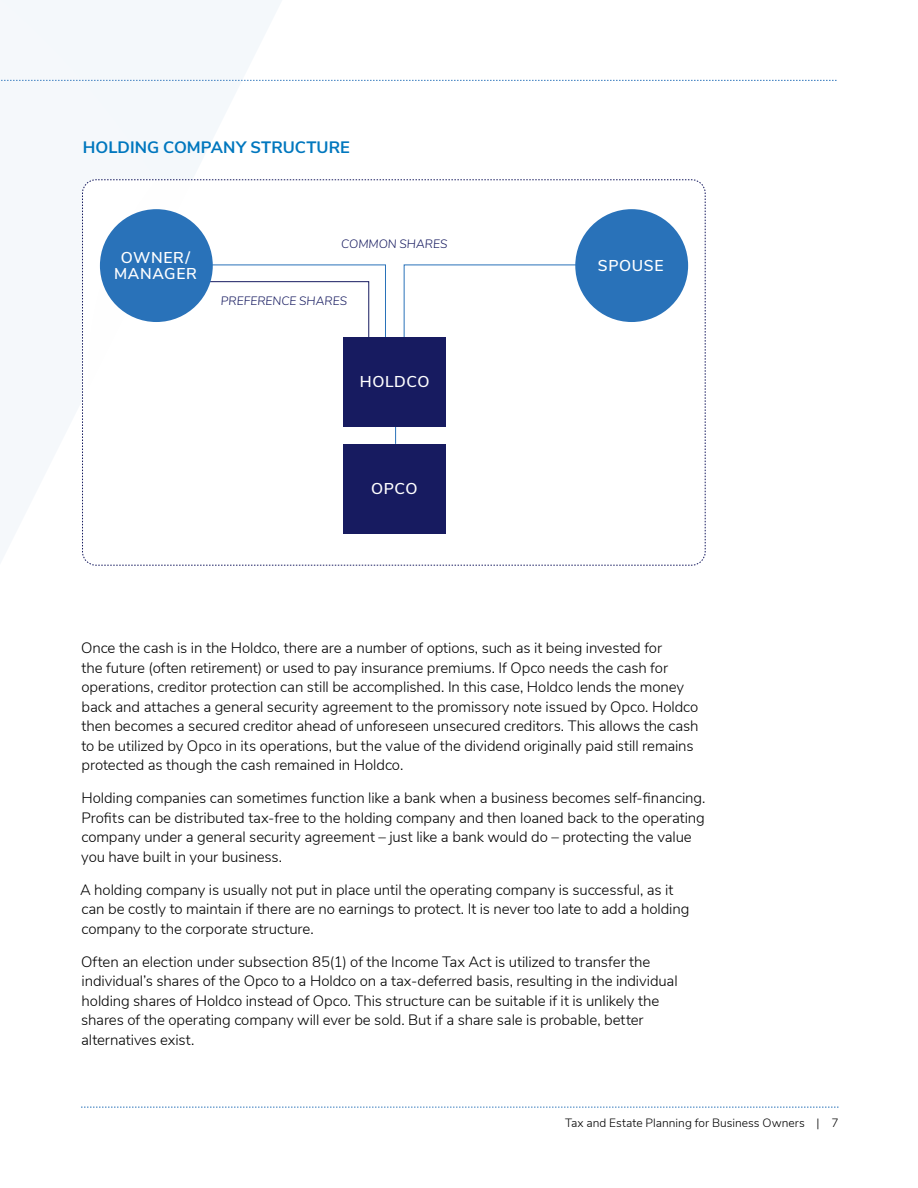
<style>
.page{position:relative;width:918px;height:1188px;background:#fff}
.page>*{position:absolute;margin:0;border:0;box-sizing:border-box;transform-origin:0 0}
.IG_Header_H2{font:700 16.5px "Nunito Sans";color:#0077be}
.t1{font:600 15.6px/15.9px "Nunito Sans";letter-spacing:.04em;color:#fff;text-align:center}
.Body_Copy{font:300 15px/19.5px "Nunito Sans";letter-spacing:-.005em;color:#000}
.midnight_diagram_text{font:italic 300 12.15px "Nunito Sans";color:#171b60}
.t2{font:300 12px "Nunito Sans";color:#000}
</style>
<div class="page">
<svg style="left:288px;top:1107px;width:551px;height:1px"></svg>
<svg style="left:287px;top:80px;width:550px;height:1px"></svg>
<svg style="left:1px;top:0;width:286px;height:1108px"></svg>
<svg style="left:82px;top:179px;width:624px;height:387px"></svg>
<div style="left:100px;top:209px;width:113px;height:113px;background:#2972b9;border-radius:50%"></div>
<div style="left:575px;top:209px;width:113px;height:113px;background:#2972b9;border-radius:50%"></div>
<p class="IG_Header_H2" style="left:83px;top:135px;width:269px">HOLDING COMPANY STRUCTURE</p>
<p class="midnight_diagram_text" style="left:341px;top:235px;width:108px">COMMON SHARES</p>
<h2 class="t1" style="left:114px;top:249px;width:85px">OWNER/<br>MANAGER</h2>
<h2 class="t1" style="left:598px;top:257px;width:67px">SPOUSE</h2>
<p class="midnight_diagram_text" style="left:221px;top:292px;width:128px">PREFERENCE SHARES</p>
<h2 class="t1" style="left:360px;top:372px;width:71px">HOLDCO</h2>
<h2 class="t1" style="left:371px;top:480px;width:48px">OPCO</h2>
<p class="Body_Copy" style="left:81px;top:638px;width:619px">Once the cash is in the Holdco, there are a number of options, such as it being invested for<br>the future (often retirement) or used to pay insurance premiums. If Opco needs the cash for operations, creditor protection can still be accomplished. In this case, Holdco lends the money back and attaches a general security agreement to the promissory note issued by Opco. Holdco then becomes a secured creditor ahead of unforeseen unsecured creditors. This allows the cash to be utilized by Opco in its operations, but the value of the dividend originally paid still remains protected as though the cash remained in Holdco.</p>
<p class="Body_Copy" style="left:81px;top:788px;width:626px">Holding companies can sometimes function like a bank when a business becomes self-financing.<br>Profits can be distributed tax-free to the holding company and then loaned back to the operating company under a general security agreement – just like a bank would do – protecting the value you have built in your business.</p>
<p class="Body_Copy" style="left:80px;top:879px;width:611px">A holding company is usually not put in place until the operating company is successful, as it can be costly to maintain if there are no earnings to protect. It is never too late to add a holding company to the corporate structure.</p>
<p class="Body_Copy" style="left:81px;top:951px;width:598px">Often an election under subsection 85(1) of the Income Tax Act is utilized to transfer the individual’s shares of the Opco to a Holdco on a tax-deferred basis, resulting in the individual holding shares of Holdco instead of Opco. This structure can be suitable if it is unlikely the shares of the operating company will ever be sold. But if a share sale is probable, better alternatives exist.</p>
<p class="t2" style="left:565px;top:1114px;width:275px">Tax and Estate Planning for Business Owners | 7</p>
</div>
